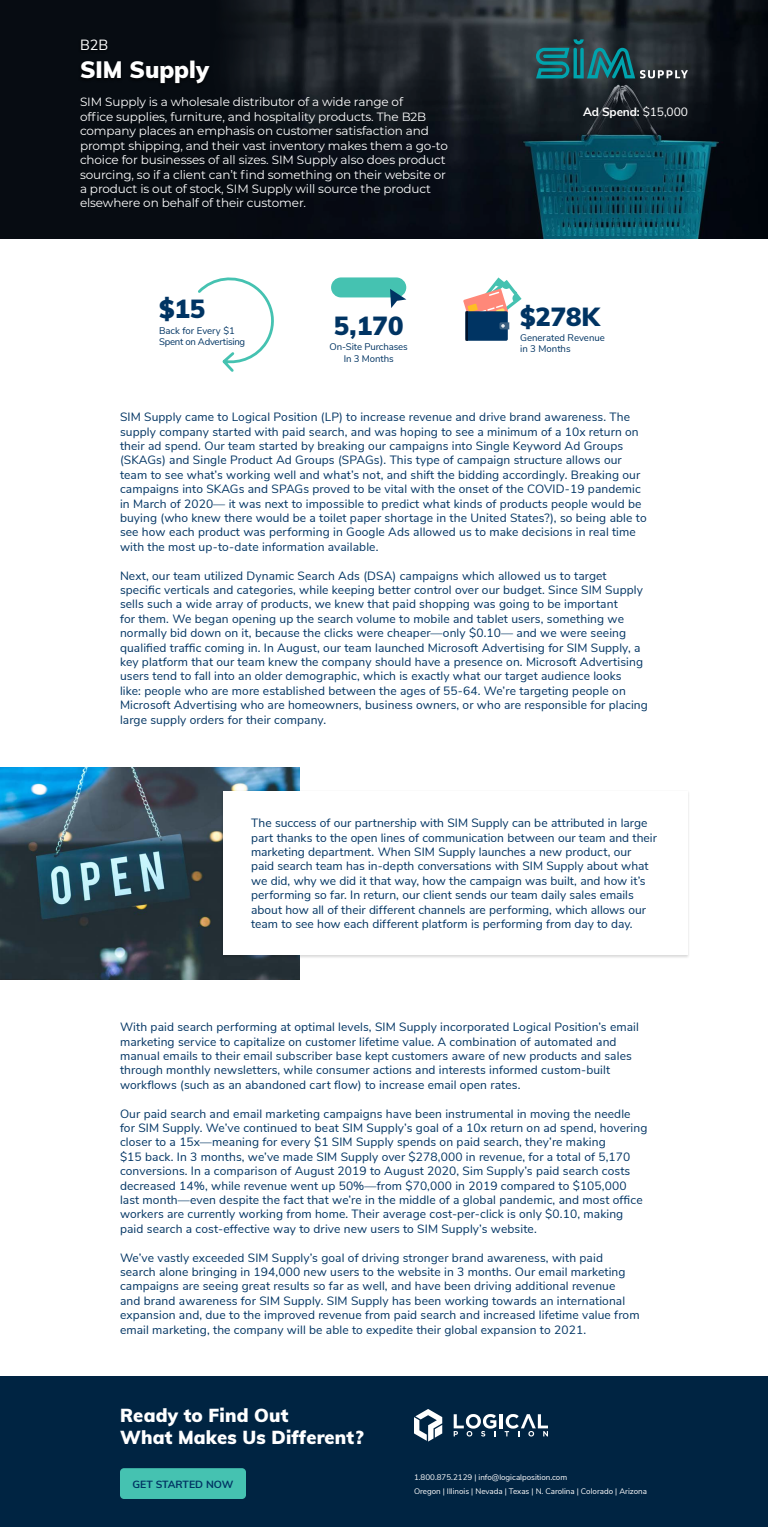
<style>
.page{position:relative;width:768px;height:1527px;background:#fff}
.page>*{position:absolute;margin:0;border:0;box-sizing:border-box;transform-origin:0 0}
.t1{font:900 25.6px "Muli";color:#003463}
.t2{font:900 23.2px "Muli";color:#fff}
.t3{font:900 18.4px/22.1px "Muli";letter-spacing:.01em;color:#fff}
.t4{font:14.4px "Muli";color:#fff}
.t5{font:12px/14.4px "Nunito Sans";letter-spacing:.01em;color:#003463}
.t6{font:12px/14.4px "Montserrat";letter-spacing:-.01em;color:#fff}
.t7{font:700 12px "Nunito Sans";letter-spacing:-.01em;color:#fff}
.t8{font:700 10.4px "Muli";color:#003463}
.t9{font:9.6px/11.5px "Nunito Sans";letter-spacing:-.01em;color:#003463}
.t10{font:8px/14.4px "Nunito Sans";color:#fff}
.s1{font-weight:400}
</style>
<div class="page">
<svg style="left:0;top:0;width:768px;height:238px;background:#0f1b23"></svg>
<div style="left:78px;top:38px;width:134px;height:50px;background:#070c12"></div>
<div style="left:0;top:1376px;width:768px;height:150px;background:#002442"></div>
<hr style="left:500px;top:1414px;width:3px;height:14px;background:#fff">
<svg style="left:454px;top:1414px;width:42px;height:22px"></svg>
<svg style="left:505px;top:1414px;width:43px;height:22px"></svg>
<svg style="left:414px;top:1409px;width:28px;height:32px"></svg>
<div style="left:120px;top:1468px;width:126px;height:30px;background:#45c2b1;border-radius:4px"></div>
<svg style="left:463px;top:277px;width:59px;height:64px"></svg>
<svg style="left:198px;top:277px;width:76px;height:95px"></svg>
<img style="left:0;top:767px;width:299px;height:212px">
<div style="left:221px;top:790px;width:470px;height:169px;background:#000;opacity:.16"></div>
<div style="left:223px;top:791px;width:465px;height:164px;background:#fff"></div>
<div style="left:331px;top:277px;width:75px;height:20px;background:#45c2b1;border-radius:10px"></div>
<svg style="left:390px;top:289px;width:16px;height:19px"></svg>
<svg style="left:536px;top:39px;width:152px;height:40px;background:#28545a"></svg>
<p class="t4" style="left:80px;top:35px;width:30px">B2B</p>
<h2 class="t2" style="left:80px;top:53px;width:130px">SIM Supply</h2>
<p class="t6" style="left:80px;top:95px;width:370px">SIM Supply is a wholesale distributor of a wide range of<br>office supplies, furniture, and hospitality products. The B2B company places an emphasis on customer satisfaction and prompt shipping, and their vast inventory makes them a go-to choice for businesses of all sizes. SIM Supply also does product sourcing, so if a client can’t find something on their website or a product is out of stock, SIM Supply will source the product elsewhere on behalf of their customer.</p>
<p class="t7" style="left:583px;top:103px;width:106px">Ad Spend: <span class="s1">$15,000</span></p>
<h1 class="t1" style="left:159px;top:290px;width:48px">$15</h1>
<p class="t9" style="left:159px;top:324px;width:88px">Back for Every $1<br>Spent on Advertising</p>
<h1 class="t1" style="left:334px;top:307px;width:71px">5,170</h1>
<p class="t9" style="left:330px;top:340px;width:80px;text-align:center">On-Site Purchases<br>In 3 Months</p>
<h1 class="t1" style="left:520px;top:298px;width:81px">$278K</h1>
<p class="t9" style="left:520px;top:331px;width:86px">Generated Revenue in 3 Months</p>
<p class="t5" style="left:120px;top:409px;width:528px">SIM Supply came to Logical Position (LP) to increase revenue and drive brand awareness. The supply company started with paid search, and was hoping to see a minimum of a 10x return on their ad spend. Our team started by breaking our campaigns into Single Keyword Ad Groups (SKAGs) and Single Product Ad Groups (SPAGs). This type of campaign structure allows our team to see what’s working well and what’s not, and shift the bidding accordingly. Breaking our campaigns into SKAGs and SPAGs proved to be vital with the onset of the COVID-19 pandemic in March of 2020— it was next to impossible to predict what kinds of products people would be buying (who knew there would be a toilet paper shortage in the United States?), so being able to see how each product was performing in Google Ads allowed us to make decisions in real time with the most up-to-date information available.</p>
<p class="t5" style="left:120px;top:567px;width:529px">Next, our team utilized Dynamic Search Ads (DSA) campaigns which allowed us to target specific verticals and categories, while keeping better control over our budget. Since SIM Supply sells such a wide array of products, we knew that paid shopping was going to be important<br>for them. We began opening up the search volume to mobile and tablet users, something we normally bid down on it, because the clicks were cheaper—only $0.10— and we were seeing qualified traffic coming in. In August, our team launched Microsoft Advertising for SIM Supply, a key platform that our team knew the company should have a presence on. Microsoft Advertising users tend to fall into an older demographic, which is exactly what our target audience looks<br>like: people who are more established between the ages of 55-64. We’re targeting people on Microsoft Advertising who are homeowners, business owners, or who are responsible for placing large supply orders for their company.</p>
<p class="t5" style="left:251px;top:815px;width:407px">The success of our partnership with SIM Supply can be attributed in large part thanks to the open lines of communication between our team and their marketing department. When SIM Supply launches a new product, our paid search team has in-depth conversations with SIM Supply about what we did, why we did it that way, how the campaign was built, and how it’s performing so far. In return, our client sends our team daily sales emails about how all of their different channels are performing, which allows our team to see how each different platform is performing from day to day.</p>
<p class="t5" style="left:120px;top:1019px;width:520px">With paid search performing at optimal levels, SIM Supply incorporated Logical Position’s email marketing service to capitalize on customer lifetime value. A combination of automated and manual emails to their email subscriber base kept customers aware of new products and sales through monthly newsletters, while consumer actions and interests informed custom-built workflows (such as an abandoned cart flow) to increase email open rates.</p>
<p class="t5" style="left:120px;top:1105px;width:529px">Our paid search and email marketing campaigns have been instrumental in moving the needle for SIM Supply. We’ve continued to beat SIM Supply’s goal of a 10x return on ad spend, hovering closer to a 15x—meaning for every $1 SIM Supply spends on paid search, they’re making<br>$15 back. In 3 months, we’ve made SIM Supply over $278,000 in revenue, for a total of 5,170 conversions. In a comparison of August 2019 to August 2020, Sim Supply’s paid search costs decreased 14%, while revenue went up 50%—from $70,000 in 2019 compared to $105,000 last month—even despite the fact that we’re in the middle of a global pandemic, and most office workers are currently working from home. Their average cost-per-click is only $0.10, making paid search a cost-effective way to drive new users to SIM Supply’s website.</p>
<p class="t5" style="left:120px;top:1249px;width:521px">We’ve vastly exceeded SIM Supply’s goal of driving stronger brand awareness, with paid search alone bringing in 194,000 new users to the website in 3 months. Our email marketing campaigns are seeing great results so far as well, and have been driving additional revenue<br>and brand awareness for SIM Supply. SIM Supply has been working towards an international expansion and, due to the improved revenue from paid search and increased lifetime value from email marketing, the company will be able to expedite their global expansion to 2021.</p>
<h3 class="t3" style="left:120px;top:1403px;width:245px">Ready to Find Out<br>What Makes Us Different?</h3>
<p class="t8" style="left:132px;top:1476px;width:103px">GET STARTED NOW</p>
<p class="t10" style="left:414px;top:1469px;width:235px">1.800.875.2129 | info@logicalposition.com<br>Oregon | Illinois | Nevada | Texas | N. Carolina | Colorado | Arizona</p>
</div>
